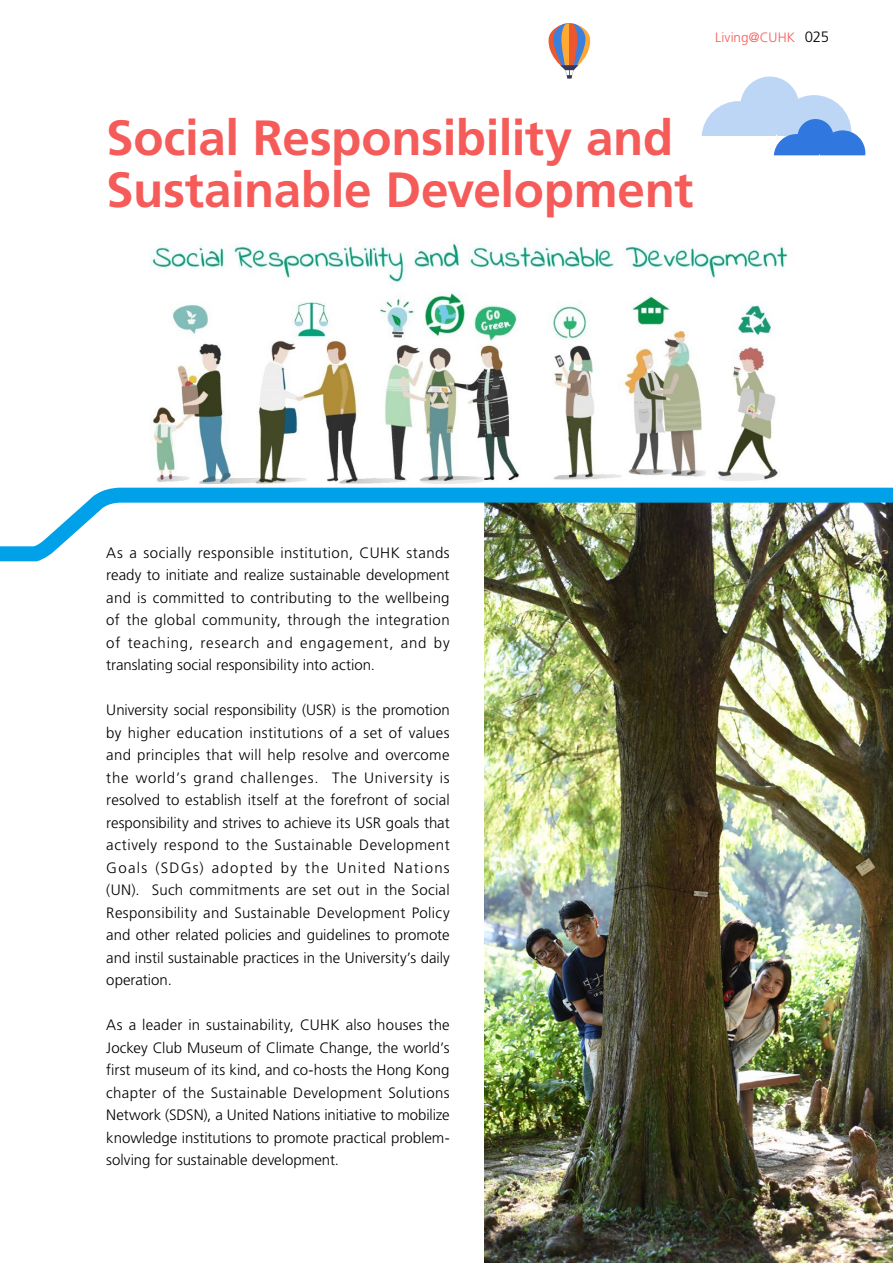
<style>
.page{position:relative;width:893px;height:1263px;background:#fff}
.page>*{position:absolute;margin:0;border:0;box-sizing:border-box;transform-origin:0 0}
.t1{font:700 49.5px/52.5px "Frutiger LT Std";letter-spacing:-.01em;color:#f55c59}
.t2{font:300 15px/22.5px "Frutiger LT Std";color:#000;text-align:justify}
.t3{font:300 13.5px "Frutiger LT Std";letter-spacing:.01em;color:#f55c59}
.s1{font-size:15px;color:#000}
</style>
<div class="page">
<img style="left:150px;top:243px;width:638px;height:237px">
<img style="left:485px;top:569px;width:408px;height:694px">
<svg style="left:548px;top:23px;width:43px;height:56px"></svg>
<svg style="left:702px;top:77px;width:163px;height:78px"></svg>
<img style="left:0;top:480px;width:893px;height:89px">
<p class="t3" style="left:715px;top:30px;width:115px">Living@CUHK <span class="s1">025</span></p>
<h1 class="t1" style="left:106px;top:112px;width:589px">Social Responsibility and<br>Sustainable Development</h1>
<p class="t2" style="left:106px;top:541px;width:345px">As a socially responsible institution, CUHK stands ready to initiate and realize sustainable development and is committed to contributing to the wellbeing of the global community, through the integration of teaching, research and engagement, and by translating social responsibility into action.</p>
<p class="t2" style="left:106px;top:699px;width:345px">University social responsibility (USR) is the promotion by higher education institutions of a set of values and principles that will help resolve and overcome the world’s grand challenges. The University is resolved to establish itself at the forefront of social responsibility and strives to achieve its USR goals that actively respond to the Sustainable Development Goals (SDGs) adopted by the United Nations (UN). Such commitments are set out in the Social Responsibility and Sustainable Development Policy and other related policies and guidelines to promote and instil sustainable practices in the University’s daily operation.</p>
<p class="t2" style="left:106px;top:1014px;width:345px">As a leader in sustainability, CUHK also houses the Jockey Club Museum of Climate Change, the world’s first museum of its kind, and co-hosts the Hong Kong chapter of the Sustainable Development Solutions Network (SDSN), a United Nations initiative to mobilize knowledge institutions to promote practical problem&shy;solving for sustainable development.</p>
</div>
